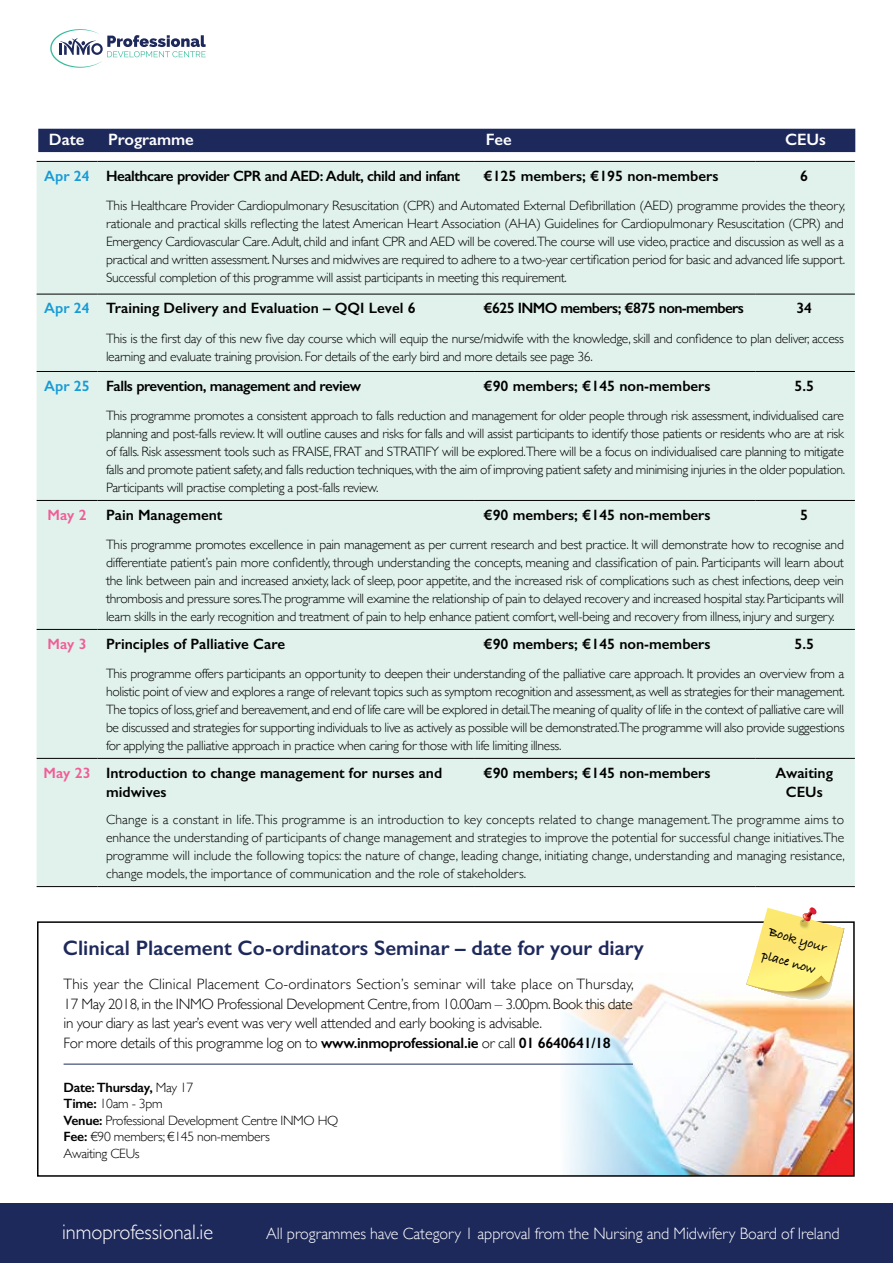
<style>
.page{position:relative;width:893px;height:1263px;background:#fff}
.page>*{position:absolute;margin:0;border:0;box-sizing:border-box;transform-origin:0 0}
.t1{font:600 21px "Gill Sans";color:#1e295b}
.t2{font:300 21px "Gill Sans";letter-spacing:-.005em;color:#fff}
.t3{font:300 16.5px "Gill Sans";letter-spacing:-.005em;color:#fff}
.t4{font:600 16.5px "Gill Sans";letter-spacing:-.005em;color:#fff}
.t5{font:300 15px/19.5px "Gill Sans";letter-spacing:-.025em;color:#000}
.t6{font:600 15px/19.5px "Gill Sans";color:#000}
.t7{font:600 15px "Gill Sans";letter-spacing:-.03em;color:#000}
.t8{font:600 15px "Gill Sans";letter-spacing:-.04em;color:#000}
.t9{font:600 15px "Gill Sans";color:#f05d96}
.t10{font:300 13.5px/18px "Gill Sans";letter-spacing:-.025em;color:#000;text-align:justify}
.t11{font:700 13.5px/24px "Bradley Hand ITCTT";color:#000}
.s1{color:#179bd7}
.s2{color:#f05d96}
.s3{font-weight:600}
</style>
<div class="page">
<div style="left:0;top:1203px;width:893px;height:60px;background:#1e295b"></div>
<svg style="left:50px;top:29px;width:156px;height:39px"></svg>
<div style="left:38px;top:129px;width:817px;height:23px;background:#1e295b"></div>
<div style="left:37px;top:162px;width:818px;height:724px;background:#e1f2ec"></div>
<hr style="left:37px;top:161px;width:61px;height:1px;background:#000">
<hr style="left:37px;top:294px;width:61px;height:1px;background:#000">
<hr style="left:37px;top:371px;width:61px;height:1px;background:#000">
<hr style="left:37px;top:500px;width:61px;height:1px;background:#000">
<hr style="left:37px;top:629px;width:61px;height:1px;background:#000">
<hr style="left:37px;top:758px;width:61px;height:1px;background:#000">
<hr style="left:37px;top:886px;width:61px;height:1px;background:#000">
<hr style="left:98px;top:161px;width:377px;height:1px;background:#000">
<hr style="left:475px;top:161px;width:281px;height:1px;background:#000">
<hr style="left:756px;top:161px;width:99px;height:1px;background:#000">
<hr style="left:98px;top:294px;width:377px;height:1px;background:#000">
<hr style="left:475px;top:294px;width:281px;height:1px;background:#000">
<hr style="left:756px;top:294px;width:99px;height:1px;background:#000">
<hr style="left:98px;top:371px;width:377px;height:1px;background:#000">
<hr style="left:475px;top:371px;width:281px;height:1px;background:#000">
<hr style="left:756px;top:371px;width:99px;height:1px;background:#000">
<hr style="left:98px;top:500px;width:377px;height:1px;background:#000">
<hr style="left:475px;top:500px;width:281px;height:1px;background:#000">
<hr style="left:756px;top:500px;width:99px;height:1px;background:#000">
<hr style="left:98px;top:629px;width:377px;height:1px;background:#000">
<hr style="left:475px;top:629px;width:281px;height:1px;background:#000">
<hr style="left:756px;top:629px;width:99px;height:1px;background:#000">
<hr style="left:98px;top:758px;width:377px;height:1px;background:#000">
<hr style="left:475px;top:758px;width:281px;height:1px;background:#000">
<hr style="left:756px;top:758px;width:99px;height:1px;background:#000">
<hr style="left:98px;top:886px;width:377px;height:1px;background:#000">
<hr style="left:475px;top:886px;width:281px;height:1px;background:#000">
<hr style="left:756px;top:886px;width:99px;height:1px;background:#000">
<img style="left:560px;top:983px;width:292px;height:191px">
<div style="left:37px;top:921px;width:818px;height:256px;border:2px solid #000"></div>
<hr style="left:64px;top:1064px;width:569px;height:1px;background:#1e295b">
<svg style="left:745px;top:907px;width:101px;height:98px"></svg>
<p class="t4" style="left:49px;top:129px;width:37px">Date</p>
<p class="t4" style="left:108px;top:129px;width:87px">Programme</p>
<p class="t4" style="left:486px;top:129px;width:28px">Fee</p>
<p class="t4" style="left:785px;top:129px;width:42px">CEUs</p>
<p class="t7" style="left:44px;top:167px;width:417px"><span class="s1">Apr 24</span> Healthcare provider CPR and AED: Adult, child and infant</p>
<p class="t6" style="left:483px;top:166px;width:237px">€125 members; €195 non-members</p>
<p class="t6" style="left:800px;top:166px;width:9px">6</p>
<p class="t10" style="left:106px;top:196px;width:741px">This Healthcare Provider Cardiopulmonary Resuscitation (CPR) and Automated External Defibrillation (AED) programme provides the theory, rationale and practical skills reflecting the latest American Heart Association (AHA) Guidelines for Cardiopulmonary Resuscitation (CPR) and Emergency Cardiovascular Care. Adult, child and infant CPR and AED will be covered.The course will use video, practice and discussion as well as a practical and written assessment. Nurses and midwives are required to adhere to a two-year certification period for basic and advanced life support.<br>Successful completion of this programme will assist participants in meeting this requirement.</p>
<p class="t6" style="left:44px;top:299px;width:373px"><span class="s1">Apr 24</span> Training Delivery and Evaluation – QQI Level 6</p>
<p class="t8" style="left:483px;top:299px;width:262px">€625 INMO members; €875 non-members</p>
<p class="t6" style="left:796px;top:299px;width:17px">34</p>
<p class="t10" style="left:106px;top:328px;width:739px">This is the first day of this new five day course which will equip the nurse/midwife with the knowledge, skill and confidence to plan deliver, access learning and evaluate training provision. For details of the early bird and more details see page 36.</p>
<p class="t7" style="left:44px;top:377px;width:318px"><span class="s1">Apr 25</span> Falls prevention, management and review</p>
<p class="t6" style="left:483px;top:376px;width:229px">€90 members; €145 non-members</p>
<p class="t6" style="left:794px;top:376px;width:21px">5.5</p>
<p class="t10" style="left:106px;top:406px;width:741px">This programme promotes a consistent approach to falls reduction and management for older people through risk assessment, individualised care planning and post-falls review. It will outline causes and risks for falls and will assist participants to identify those patients or residents who are at risk of falls. Risk assessment tools such as FRAISE, FRAT and STRATIFY will be explored.There will be a focus on individualised care planning to mitigate falls and promote patient safety, and falls reduction techniques, with the aim of improving patient safety and minimising injuries in the older population.<br>Participants will practise completing a post-falls review.</p>
<p class="t9" style="left:48px;top:506px;width:41px">May 2</p>
<p class="t6" style="left:106px;top:505px;width:118px">Pain Management</p>
<p class="t6" style="left:483px;top:505px;width:229px">€90 members; €145 non-members</p>
<p class="t6" style="left:800px;top:505px;width:9px">5</p>
<p class="t10" style="left:106px;top:535px;width:739px">This programme promotes excellence in pain management as per current research and best practice. It will demonstrate how to recognise and differentiate patient’s pain more confidently, through understanding the concepts, meaning and classification of pain. Participants will learn about the link between pain and increased anxiety, lack of sleep, poor appetite, and the increased risk of complications such as chest infections, deep vein thrombosis and pressure sores.The programme will examine the relationship of pain to delayed recovery and increased hospital stay. Participants will learn skills in the early recognition and treatment of pain to help enhance patient comfort, well-being and recovery from illness, injury and surgery.</p>
<p class="t9" style="left:48px;top:635px;width:41px">May 3</p>
<p class="t6" style="left:106px;top:634px;width:181px">Principles of Palliative Care</p>
<p class="t6" style="left:483px;top:634px;width:229px">€90 members; €145 non-members</p>
<p class="t6" style="left:794px;top:634px;width:21px">5.5</p>
<p class="t10" style="left:106px;top:664px;width:740px">This programme offers participants an opportunity to deepen their understanding of the palliative care approach. It provides an overview from a holistic point of view and explores a range of relevant topics such as symptom recognition and assessment, as well as strategies for their management.<br>The topics of loss, grief and bereavement, and end of life care will be explored in detail.The meaning of quality of life in the context of palliative care will be discussed and strategies for supporting individuals to live as actively as possible will be demonstrated.The programme will also provide suggestions for applying the palliative approach in practice when caring for those with life limiting illness.</p>
<p class="t6" style="left:106px;top:763px;width:338px;text-indent:-62px"><span class="s2">May 23</span> Introduction to change management for nurses and midwives</p>
<p class="t6" style="left:483px;top:763px;width:229px">€90 members; €145 non-members</p>
<p class="t6" style="left:775px;top:763px;width:59px;text-align:center">Awaiting<br>CEUs</p>
<p class="t10" style="left:106px;top:809px;width:740px">Change is a constant in life. This programme is an introduction to key concepts related to change management. The programme aims to enhance the understanding of participants of change management and strategies to improve the potential for successful change initiatives.The programme will include the following topics: the nature of change, leading change, initiating change, understanding and managing resistance, change models, the importance of communication and the role of stakeholders.</p>
<h1 class="t1" style="left:63px;top:935px;width:582px">Clinical Placement Co-ordinators Seminar – date for your diary</h1>
<p class="t5" style="left:64px;top:974px;width:572px">This year the Clinical Placement Co-ordinators Section’s seminar will take place on Thursday, 17 May 2018, in the INMO Professional Development Centre, from 10.00am – 3.00pm. Book this date in your diary as last year’s event was very well attended and early booking is advisable.<br>For more details of this programme log on to <span class="s3">www.inmoprofessional.ie</span> or call <span class="s3">01 6640641/18</span></p>
<p class="t10" style="left:64px;top:1079px;width:276px;line-height:16.5px;text-align:left"><span class="s3">Date: Thursday,</span> May 17<br><span class="s3">Time:</span> 10am - 3pm<br><span class="s3">Venue:</span> Professional Development Centre INMO HQ<br><span class="s3">Fee:</span> €90 members; €145 non-members<br>Awaiting CEUs</p>
<p class="t11" style="left:773px;top:919px;width:61px;rotate:16deg">Book your place now</p>
<h1 class="t2" style="left:62px;top:1215px;width:153px">inmoprofessional.ie</h1>
<p class="t3" style="left:266px;top:1221px;width:575px">All programmes have Category 1 approval from the Nursing and Midwifery Board of Ireland</p>
</div>
